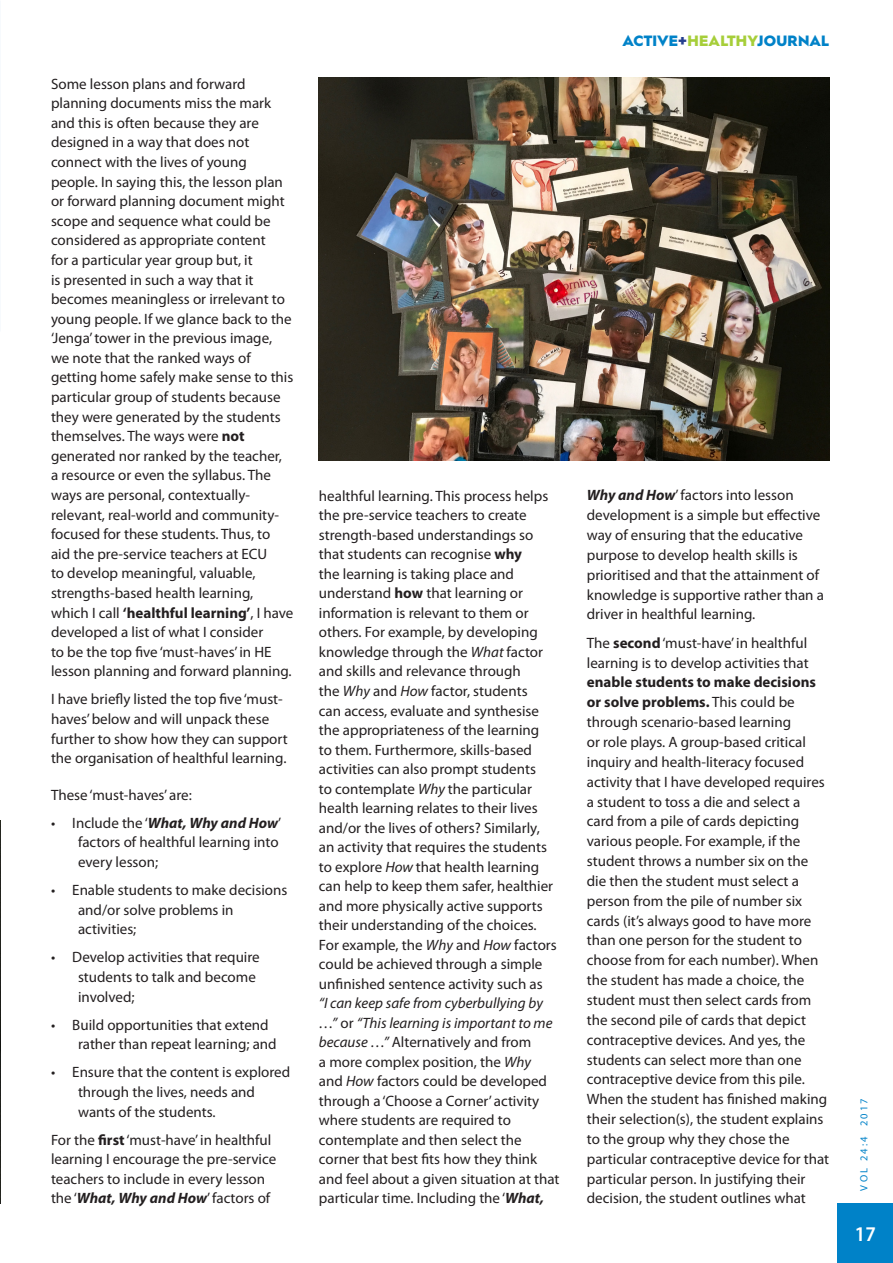
<style>
.page{position:relative;width:893px;height:1263px;background:#fff}
.page>*{position:absolute;margin:0;border:0;box-sizing:border-box;transform-origin:0 0}
.t1{font:600 semi-condensed 21px "Myriad Pro";color:#fff}
.Body_Text{font:15px/19.6px "Myriad Pro";color:#231f20}
.t2{font:900 15px "Hurme Geometric Sans 1";letter-spacing:.01em;color:#0082c8}
.t3{font:10.5px "Myriad Pro";letter-spacing:.2em;color:#0082c8}
.s1{font-weight:700}
.s2{font-weight:700;font-style:italic}
.s3{color:#253f8e}
.s4{color:#a6ce39}
.s5{font-style:italic}
</style>
<div class="page">
<div style="left:838px;top:1203px;width:55px;height:60px;background:#0082c8"></div>
<img style="left:0;top:821px;width:1px;height:382px">
<img style="left:319px;top:77px;width:510px;height:383px">
<p class="Body_Text" style="left:51px;top:73px;width:244px">Some lesson plans and forward planning documents miss the mark and this is often because they are designed in a way that does not connect with the lives of young people. In saying this, the lesson plan or forward planning document might scope and sequence what could be considered as appropriate content<br>for a particular year group but, it<br>is presented in such a way that it becomes meaningless or irrelevant to young people. If we glance back to the ‘Jenga’ tower in the previous image, we note that the ranked ways of getting home safely make sense to this particular group of students because they were generated by the students themselves. The ways were <span class="s1">not </span>generated nor ranked by the teacher,<br>a resource or even the syllabus. The ways are personal, contextually&shy;relevant, real-world and community&shy;focused for these students. Thus, to<br>aid the pre-service teachers at ECU<br>to develop meaningful, valuable, strengths-based health learning, which I call <span class="s1">‘healthful learning’</span>, I have developed a list of what I consider<br>to be the top five ‘must-haves’ in HE lesson planning and forward planning.</p>
<p class="Body_Text" style="left:51px;top:689px;width:238px">I have briefly listed the top five ‘must&shy;haves’ below and will unpack these further to show how they can support the organisation of healthful learning.</p>
<p class="Body_Text" style="left:51px;top:785px;width:142px">These ‘must-haves’ are:</p>
<p class="Body_Text" style="left:78px;top:813px;width:205px;text-indent:-27px">• Include the ‘<span class="s2">What, Why and How</span>’ factors of healthful learning into every lesson;</p>
<p class="Body_Text" style="left:78px;top:880px;width:211px;text-indent:-27px">• Enable students to make decisions and/or solve problems in activities;</p>
<p class="Body_Text" style="left:78px;top:947px;width:183px;text-indent:-27px">• Develop activities that require students to talk and become involved;</p>
<p class="Body_Text" style="left:78px;top:1015px;width:200px;text-indent:-27px">• Build opportunities that extend rather than repeat learning; and</p>
<p class="Body_Text" style="left:78px;top:1062px;width:214px;text-indent:-27px">• Ensure that the content is explored through the lives, needs and wants of the students.</p>
<p class="Body_Text" style="left:51px;top:1129px;width:227px">For the <span class="s1">first</span> ‘must-have’ in healthful learning I encourage the pre-service teachers to include in every lesson the ‘<span class="s2">What, Why and How</span>’ factors of</p>
<p class="t2" style="left:623px;top:30px;width:208px">ACTIVE<span class="s3">+</span><span class="s4">HEALTHY</span>JOURNAL</p>
<p class="Body_Text" style="left:319px;top:486px;width:242px">healthful learning. This process helps the pre-service teachers to create strength-based understandings so that students can recognise <span class="s1">why<br></span>the learning is taking place and understand <span class="s1">how</span> that learning or information is relevant to them or others. For example, by developing knowledge through the <span class="s5">What</span> factor and skills and relevance through<br>the <span class="s5">Why</span> and <span class="s5">How</span> factor, students<br>can access, evaluate and synthesise the appropriateness of the learning<br>to them. Furthermore, skills-based activities can also prompt students<br>to contemplate <span class="s5">Why</span> the particular health learning relates to their lives and/or the lives of others? Similarly,<br>an activity that requires the students to explore <span class="s5">How</span> that health learning can help to keep them safer, healthier and more physically active supports their understanding of the choices.<br>For example, the <span class="s5">Why</span> and <span class="s5">How</span> factors could be achieved through a simple unfinished sentence activity such as<br><span class="s5">“I can keep safe from cyberbullying by …”</span> or <span class="s5">“This learning is important to me because …”</span> Alternatively and from<br>a more complex position, the <span class="s5">Why<br></span>and <span class="s5">How</span> factors could be developed through a ‘Choose a Corner’ activity where students are required to contemplate and then select the corner that best fits how they think and feel about a given situation at that particular time. Including the ‘<span class="s2">What,</span></p>
<p class="Body_Text" style="left:587px;top:485px;width:239px"><span class="s2">Why and How</span>’ factors into lesson development is a simple but effective way of ensuring that the educative purpose to develop health skills is prioritised and that the attainment of knowledge is supportive rather than a driver in healthful learning.</p>
<p class="Body_Text" style="left:587px;top:632px;width:244px">The <span class="s1">second</span> ‘must-have’ in healthful learning is to develop activities that <span class="s1">enable students to make decisions or solve problems.</span> This could be through scenario-based learning<br>or role plays. A group-based critical inquiry and health-literacy focused activity that I have developed requires a student to toss a die and select a card from a pile of cards depicting various people. For example, if the student throws a number six on the die then the student must select a person from the pile of number six cards (it’s always good to have more than one person for the student to choose from for each number). When the student has made a choice, the student must then select cards from the second pile of cards that depict contraceptive devices. And yes, the students can select more than one contraceptive device from this pile.<br>When the student has finished making their selection(s), the student explains to the group why they chose the particular contraceptive device for that particular person. In justifying their decision, the student outlines what</p>
<p class="t3" style="left:857px;top:1190px;width:94px;rotate:-90deg">VOL 24:4 2017</p>
<h1 class="t1" style="left:855px;top:1221px;width:22px">17</h1>
</div>
